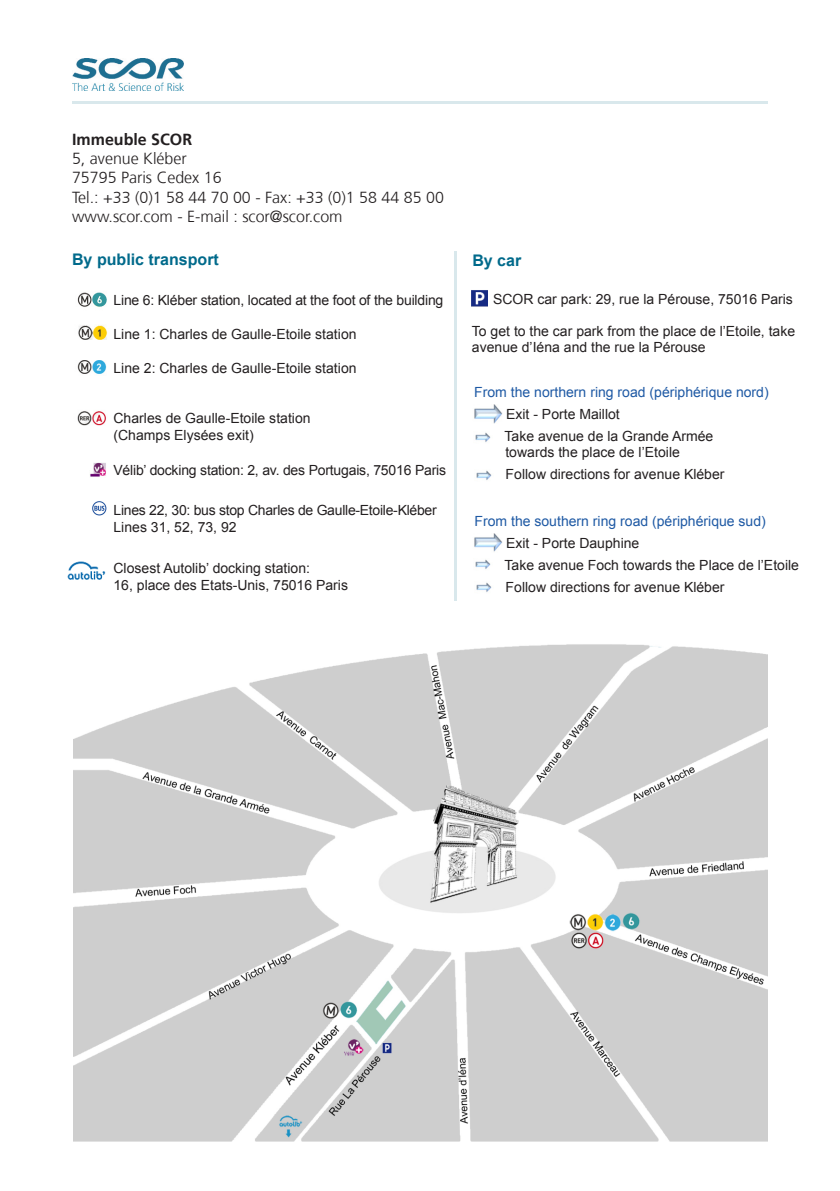
<style>
.page{position:relative;width:840px;height:1191px;background:#fff}
.page>*{position:absolute;margin:0;border:0;box-sizing:border-box;transform-origin:0 0}
.t1{font:300 16px/19.2px "Frutiger";color:#231f20}
.t2{font:700 16px "Arial";color:#006a8b}
.t3{font:700 16px "Frutiger";color:#231f20}
.t4{font:14px/22px "Arial";color:#231f20}
.t5{font:14px "Arial";color:#1e59a4}
.t6{font:14px/16.8px "Arial";letter-spacing:-.02em;color:#231f20}
</style>
<div class="page">
<img style="left:74px;top:251px;width:693px;height:890px">
<img style="left:74px;top:280px;width:36px;height:31px">
<img style="left:74px;top:313px;width:38px;height:36px">
<img style="left:74px;top:352px;width:37px;height:30px">
<img style="left:74px;top:402px;width:33px;height:29px">
<img style="left:89px;top:462px;width:17px;height:15px">
<img style="left:471px;top:290px;width:15px;height:17px">
<hr style="left:72px;top:101px;width:695px;height:2px;background:#d9e8ec">
<hr style="left:454px;top:251px;width:2px;height:350px;background:#d9e8ec">
<img style="left:67px;top:562px;width:39px;height:22px">
<img style="left:91px;top:500px;width:16px;height:16px">
<img style="left:469px;top:405px;width:33px;height:19px">
<div style="left:468px;top:431px;width:25px;height:12px;background:#fff"></div>
<img style="left:475px;top:432px;width:16px;height:10px">
<div style="left:469px;top:469px;width:24px;height:12px;background:#fff"></div>
<img style="left:476px;top:470px;width:16px;height:10px">
<img style="left:469px;top:533px;width:33px;height:19px">
<div style="left:468px;top:558px;width:25px;height:12px;background:#fff"></div>
<img style="left:475px;top:559px;width:16px;height:10px">
<div style="left:469px;top:582px;width:24px;height:12px;background:#fff"></div>
<img style="left:476px;top:582px;width:16px;height:10px">
<img style="left:72px;top:59px;width:111px;height:31px">
<p class="t3" style="left:72px;top:133px;width:122px">Immeuble SCOR</p>
<p class="t1" style="left:72px;top:150px;width:373px">5, avenue Kléber<br>75795 Paris Cedex 16<br>Tel.: +33 (0)1 58 44 70 00 - Fax: +33 (0)1 58 44 85 00 www.scor.com - E-mail : scor@scor.com</p>
<p class="t2" style="left:72px;top:250px;width:148px">By public transport</p>
<p class="t2" style="left:472px;top:251px;width:50px">By car</p>
<p class="t4" style="left:493px;top:288px;width:301px">SCOR car park: 29, rue la Pérouse, 75016 Paris</p>
<p class="t4" style="left:113px;top:289px;width:331px">Line 6: Kléber station, located at the foot of the building</p>
<p class="t4" style="left:113px;top:323px;width:244px">Line 1: Charles de Gaulle-Etoile station</p>
<p class="t4" style="left:113px;top:357px;width:244px">Line 2: Charles de Gaulle-Etoile station</p>
<p class="t4" style="left:471px;top:322px;width:324px;line-height:16.8px">To get to the car park from the place de l’Etoile, take avenue d’Iéna and the rue la Pérouse</p>
<p class="t4" style="left:113px;top:410px;width:198px;line-height:16.8px">Charles de Gaulle-Etoile station (Champs Elysées exit)</p>
<p class="t4" style="left:113px;top:459px;width:334px">Vélib’ docking station: 2, av. des Portugais, 75016 Paris</p>
<p class="t6" style="left:113px;top:502px;width:324px">Lines 22, 30: bus stop Charles de Gaulle-Etoile-Kléber<br>Lines 31, 52, 73, 92</p>
<p class="t4" style="left:113px;top:560px;width:236px;line-height:16.8px">Closest Autolib’ docking station:<br>16, place des Etats-Unis, 75016 Paris</p>
<p class="t5" style="left:474px;top:384px;width:296px">From the northern ring road (périphérique nord)</p>
<p class="t4" style="left:504px;top:403px;width:210px">Exit - Porte Maillot<br>Take avenue de la Grande Armée</p>
<p class="t4" style="left:505px;top:441px;width:220px">towards the place de l’Etoile<br>Follow directions for avenue Kléber</p>
<p class="t5" style="left:474px;top:513px;width:293px">From the southern ring road (périphérique sud)</p>
<p class="t4" style="left:504px;top:532px;width:296px">Exit - Porte Dauphine<br>Take avenue Foch towards the Place de l’Etoile<br>Follow directions for avenue Kléber</p>
</div>
